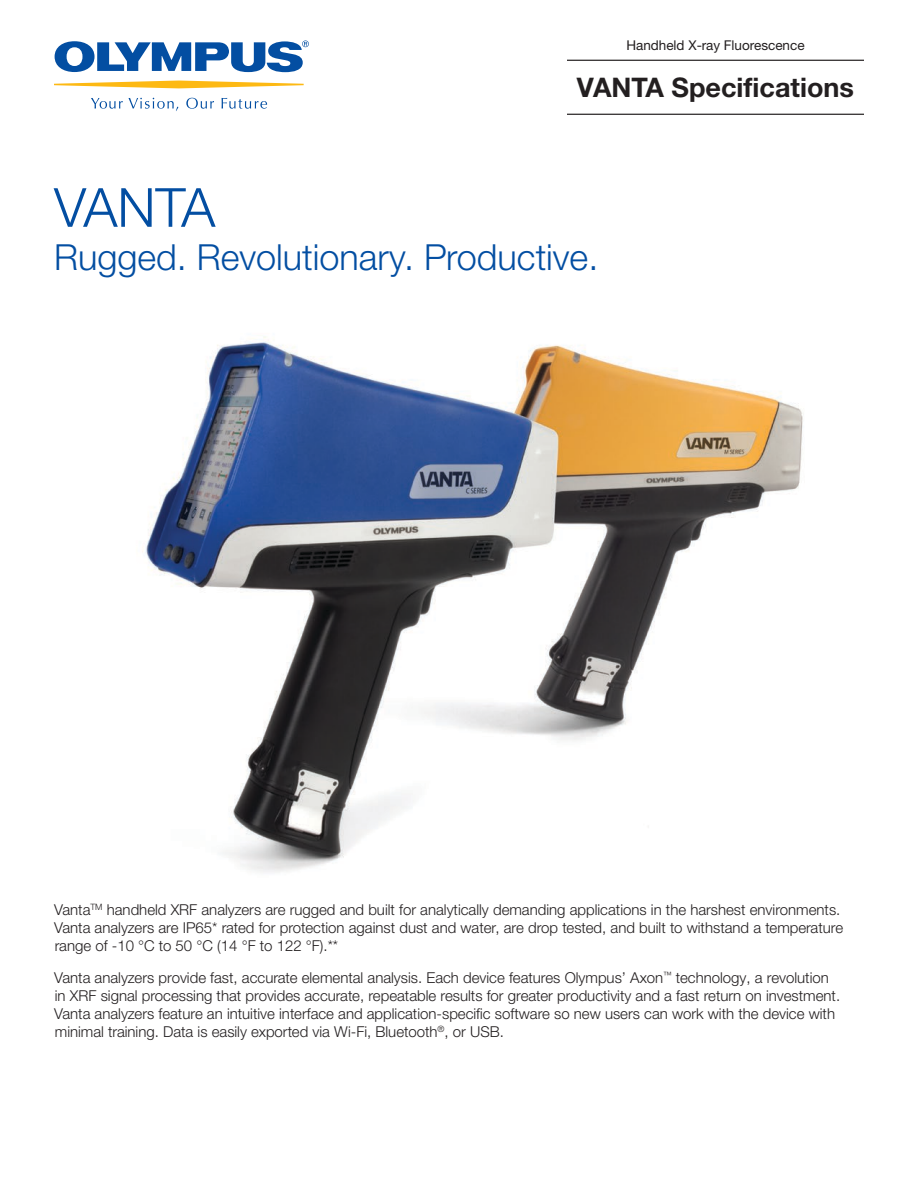
<style>
.page{position:relative;width:918px;height:1188px;background:#fff}
.page>*{position:absolute;margin:0;border:0;box-sizing:border-box;transform-origin:0 0}
.Cover_Title_1{font:300 54px "Helvetica Neue LTW1 G";letter-spacing:-.025em;color:#034ea2}
.Title_1{font:300 36px "Helvetica Neue LTW1 G";color:#034ea2}
.Title_0{font:700 27px "Helvetica Neue LTW1 G";color:#231f20}
.Text{font:300 15px/18px "Helvetica Neue LTW1 G";color:#231f20}
.Title_00{font:13.5px "Helvetica Neue LTW1 G";color:#231f20}
</style>
<div class="page">
<svg style="left:54px;top:81px;width:250px;height:7px"></svg>
<svg style="left:91px;top:98px;width:87px;height:13px"></svg>
<svg style="left:186px;top:98px;width:28px;height:11px"></svg>
<svg style="left:222px;top:98px;width:45px;height:11px"></svg>
<svg style="left:55px;top:41px;width:254px;height:31px"></svg>
<img style="left:142px;top:336px;width:661px;height:536px">
<hr style="left:567px;top:60px;width:297px;height:1px;background:#231f20">
<hr style="left:567px;top:114px;width:297px;height:1px;background:#231f20">
<p class="Title_00" style="left:626px;top:37px;width:180px">Handheld X-ray Fluorescence</p>
<p class="Title_0" style="left:577px;top:71px;width:279px">VANTA Specifications</p>
<p class="Cover_Title_1" style="left:54px;top:175px;width:163px">VANTA</p>
<p class="Title_1" style="left:54px;top:235px;width:546px">Rugged. Revolutionary. Productive.</p>
<p class="Text" style="left:54px;top:901px;width:791px">Vanta<sup>TM</sup> handheld XRF analyzers are rugged and built for analytically demanding applications in the harshest environments.<br>Vanta analyzers are IP65* rated for protection against dust and water, are drop tested, and built to withstand a temperature range of -10 °C to 50 °C (14 °F to 122 °F).**</p>
<p class="Text" style="left:54px;top:968px;width:787px">Vanta analyzers provide fast, accurate elemental analysis. Each device features Olympus’ Axon<sup>™</sup> technology, a revolution in XRF signal processing that provides accurate, repeatable results for greater productivity and a fast return on investment.<br>Vanta analyzers feature an intuitive interface and application-specific software so new users can work with the device with minimal training. Data is easily exported via Wi-Fi, Bluetooth<sup>®</sup>, or USB.</p>
</div>
